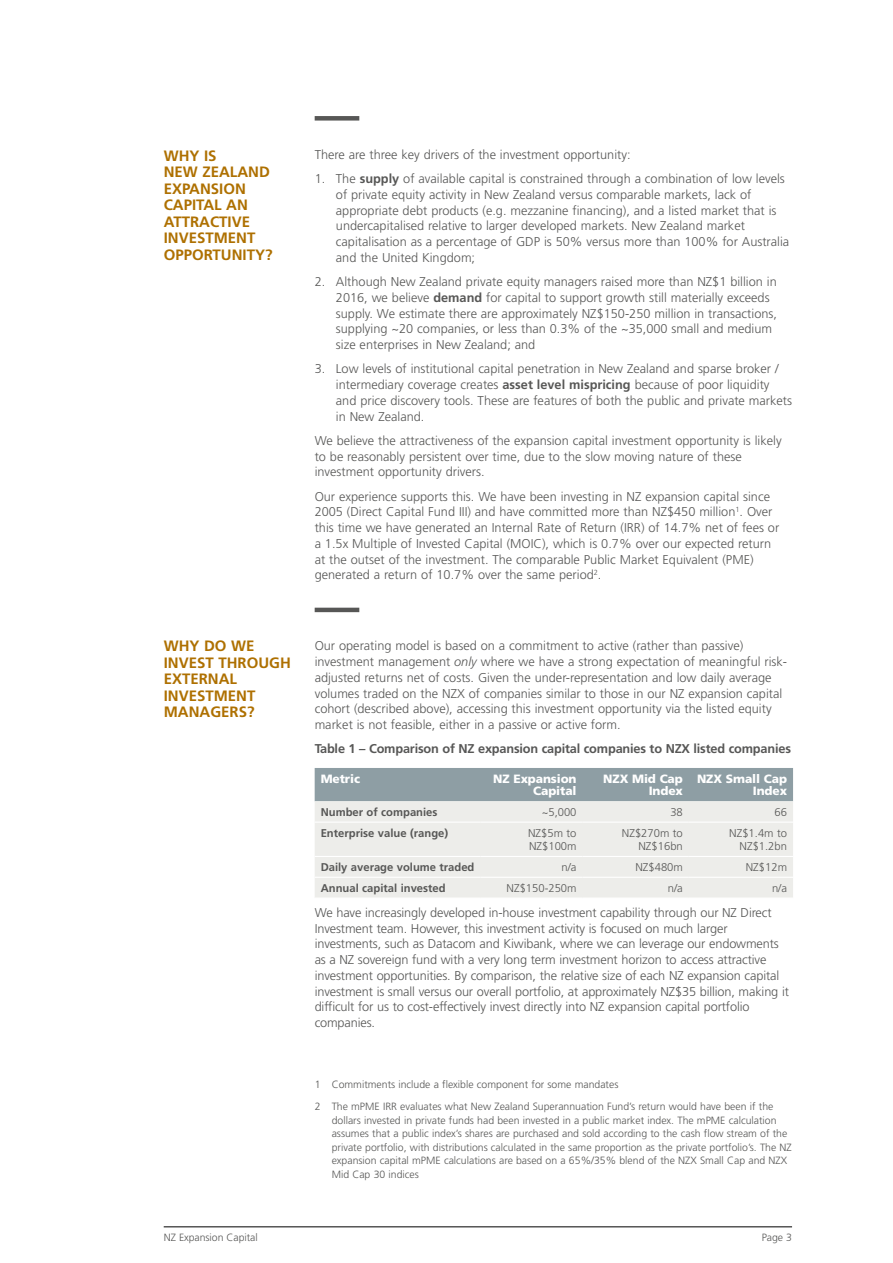
<style>
.page{position:relative;width:893px;height:1263px;background:#fff}
.page>*{position:absolute;margin:0;border:0;box-sizing:border-box;transform-origin:0 0}
.t1{font:700 15px/16.5px "Frutiger";color:#ae7001}
.t2{font:300 12.75px/15.8px "Frutiger";color:#575756}
.t3{font:700 12.75px "Frutiger";letter-spacing:-.015em;color:#575756}
.t4{font:900 12px/12px "Frutiger";letter-spacing:-.01em;color:#fff;text-align:right}
.t5{font:300 11.25px/13.5px "Frutiger";color:#575756;text-align:right}
.t6{font:700 11.25px "Frutiger";color:#575756}
.t7{font:300 10.5px/13.5px "Frutiger";color:#575756}
.s1{font-weight:700}
.s2{font-style:italic}
</style>
<div class="page">
<hr style="left:164px;top:1226px;width:628px;height:1px;background:#000">
<div style="left:315px;top:116px;width:44px;height:5px;background:#575756"></div>
<hr style="left:315px;top:608px;width:44px;height:4px;background:#575756">
<div style="left:315px;top:768px;width:478px;height:33px;background:#8e9ea4"></div>
<div style="left:315px;top:801px;width:478px;height:96px;background:#ededea"></div>
<hr style="left:315px;top:821px;width:165px;height:2px;background:#fff">
<hr style="left:480px;top:821px;width:103px;height:2px;background:#fff">
<hr style="left:583px;top:821px;width:106px;height:2px;background:#fff">
<hr style="left:689px;top:821px;width:104px;height:2px;background:#fff">
<hr style="left:315px;top:856px;width:165px;height:1px;background:#fff">
<hr style="left:480px;top:856px;width:103px;height:1px;background:#fff">
<hr style="left:583px;top:856px;width:106px;height:1px;background:#fff">
<hr style="left:689px;top:856px;width:104px;height:1px;background:#fff">
<hr style="left:315px;top:877px;width:165px;height:1px;background:#fff">
<hr style="left:480px;top:877px;width:103px;height:1px;background:#fff">
<hr style="left:583px;top:877px;width:106px;height:1px;background:#fff">
<hr style="left:689px;top:877px;width:104px;height:1px;background:#fff">
<p class="t1" style="left:164px;top:147px;width:110px">WHY IS<br>NEW ZEALAND<br>EXPANSION<br>CAPITAL AN<br>ATTRACTIVE<br>INVESTMENT<br>OPPORTUNITY?</p>
<p class="t1" style="left:164px;top:637px;width:129px">WHY DO WE<br>INVEST THROUGH<br>EXTERNAL<br>INVESTMENT<br>MANAGERS?</p>
<p class="t2" style="left:315px;top:147px;width:317px">There are three key drivers of the investment opportunity:</p>
<p class="t2" style="left:336px;top:171px;width:455px;text-indent:-21px">1. The <span class="s1">supply</span> of available capital is constrained through a combination of low levels of private equity activity in New Zealand versus comparable markets, lack of appropriate debt products (e.g. mezzanine financing), and a listed market that is undercapitalised relative to larger developed markets. New Zealand market capitalisation as a percentage of GDP is 50% versus more than 100% for Australia and the United Kingdom;</p>
<p class="t2" style="left:336px;top:274px;width:443px;text-indent:-21px">2. Although New Zealand private equity managers raised more than NZ$1 billion in 2016, we believe <span class="s1">demand</span> for capital to support growth still materially exceeds supply. We estimate there are approximately NZ$150-250 million in transactions, supplying ~20 companies, or less than 0.3% of the ~35,000 small and medium size enterprises in New Zealand; and</p>
<p class="t2" style="left:336px;top:361px;width:458px;text-indent:-21px">3. Low levels of institutional capital penetration in New Zealand and sparse broker / intermediary coverage creates <span class="s1">asset level mispricing</span> because of poor liquidity and price discovery tools. These are features of both the public and private markets in New Zealand.</p>
<p class="t2" style="left:315px;top:432px;width:468px">We believe the attractiveness of the expansion capital investment opportunity is likely to be reasonably persistent over time, due to the slow moving nature of these investment opportunity drivers.</p>
<p class="t2" style="left:315px;top:488px;width:466px">Our experience supports this. We have been investing in NZ expansion capital since 2005 (Direct Capital Fund III) and have committed more than NZ$450 million<sup>1</sup>. Over this time we have generated an Internal Rate of Return (IRR) of 14.7% net of fees or a 1.5x Multiple of Invested Capital (MOIC), which is 0.7% over our expected return at the outset of the investment. The comparable Public Market Equivalent (PME) generated a return of 10.7% over the same period<sup>2</sup>.</p>
<p class="t2" style="left:315px;top:638px;width:474px">Our operating model is based on a commitment to active (rather than passive) investment management <span class="s2">only</span> where we have a strong expectation of meaningful risk&shy;adjusted returns net of costs. Given the under-representation and low daily average volumes traded on the NZX of companies similar to those in our NZ expansion capital cohort (described above), accessing this investment opportunity via the listed equity market is not feasible, either in a passive or active form.</p>
<p class="t3" style="left:315px;top:741px;width:478px">Table 1 – Comparison of NZ expansion capital companies to NZX listed companies</p>
<p class="t4" style="left:321px;top:773px;width:41px">Metric</p>
<p class="t4" style="left:493px;top:773px;width:85px">NZ Expansion<br>Capital</p>
<p class="t4" style="left:603px;top:773px;width:81px">NZX Mid Cap<br>Index</p>
<p class="t4" style="left:697px;top:773px;width:92px">NZX Small Cap<br>Index</p>
<p class="t6" style="left:321px;top:805px;width:118px">Number of companies</p>
<p class="t5" style="left:542px;top:805px;width:36px">~5,000</p>
<p class="t5" style="left:670px;top:805px;width:14px">38</p>
<p class="t5" style="left:774px;top:805px;width:14px">66</p>
<p class="t6" style="left:321px;top:826px;width:129px">Enterprise value (range)</p>
<p class="t5" style="left:528px;top:826px;width:50px;text-align:left">NZ$5m to<br>NZ$100m</p>
<p class="t5" style="left:622px;top:826px;width:62px">NZ$270m to<br>NZ$16bn</p>
<p class="t5" style="left:729px;top:826px;width:59px">NZ$1.4m to<br>NZ$1.2bn</p>
<p class="t6" style="left:321px;top:861px;width:155px">Daily average volume traded</p>
<p class="t5" style="left:562px;top:861px;width:17px">n/a</p>
<p class="t5" style="left:635px;top:861px;width:49px">NZ$480m</p>
<p class="t5" style="left:746px;top:861px;width:43px">NZ$12m</p>
<p class="t6" style="left:321px;top:881px;width:127px">Annual capital invested</p>
<p class="t5" style="left:506px;top:881px;width:72px">NZ$150-250m</p>
<p class="t5" style="left:668px;top:881px;width:17px">n/a</p>
<p class="t5" style="left:772px;top:881px;width:17px">n/a</p>
<p class="t2" style="left:315px;top:904px;width:476px">We have increasingly developed in-house investment capability through our NZ Direct Investment team. However, this investment activity is focused on much larger investments, such as Datacom and Kiwibank, where we can leverage our endowments as a NZ sovereign fund with a very long term investment horizon to access attractive investment opportunities. By comparison, the relative size of each NZ expansion capital investment is small versus our overall portfolio, at approximately NZ$35 billion, making it difficult for us to cost-effectively invest directly into NZ expansion capital portfolio companies.</p>
<p class="t7" style="left:315px;top:1074px;width:460px;line-height:22px">1 Commitments include a flexible component for some mandates<br>2 The mPME IRR evaluates what New Zealand Superannuation Fund’s return would have been if the</p>
<p class="t7" style="left:332px;top:1113px;width:462px">dollars invested in private funds had been invested in a public market index. The mPME calculation assumes that a public index’s shares are purchased and sold according to the cash flow stream of the private portfolio, with distributions calculated in the same proportion as the private portfolio’s. The NZ expansion capital mPME calculations are based on a 65%/35% blend of the NZX Small Cap and NZX Mid Cap 30 indices</p>
<p class="t7" style="left:164px;top:1231px;width:96px">NZ Expansion Capital</p>
<p class="t7" style="left:762px;top:1231px;width:32px">Page 3</p>
</div>
